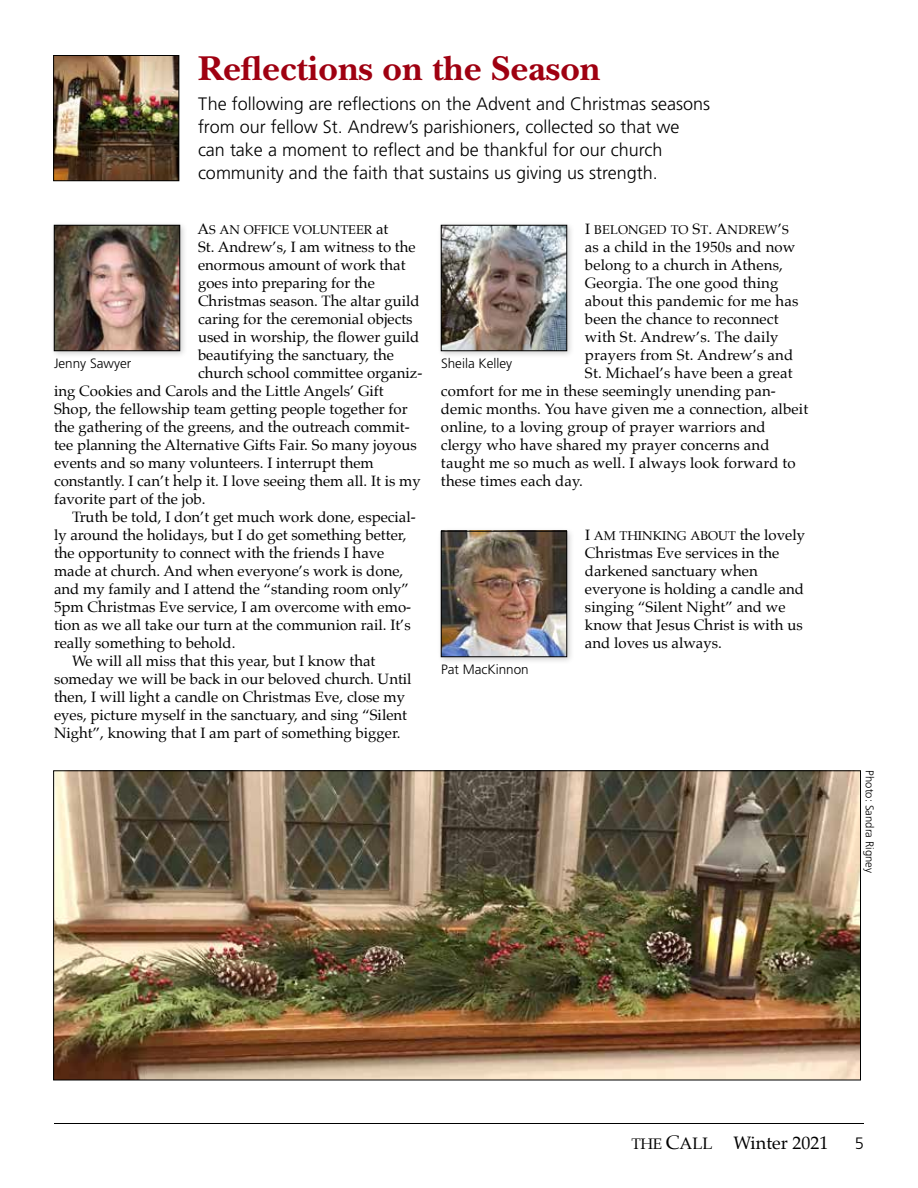
<style>
.page{position:relative;width:918px;height:1188px;background:#fff}
.page>*{position:absolute;margin:0;border:0;box-sizing:border-box;transform-origin:0 0}
.t1{font:700 36px "New Baskerville";color:#9f0011}
.t2{font:300 18px/23px "Frutiger";color:#000}
.t3{font:18px "Palatino";color:#000}
.t4{font:300 16.5px "Frutiger";color:#000}
.t5{font:15px/18px "Palatino";color:#000}
.t6{font:300 13.5px "Frutiger";color:#000}
.t7{font:12.75px "Palatino Roman SC850";color:#000}
.t8{font:300 11.25px "Frutiger";color:#000}
.s1{font-size:15px}
.s2{font-family:"Palatino";font-size:15px}
.s3{font-family:"Palatino Roman SC850";font-size:15.3px}
.s4{font-family:"Palatino Roman SC850";font-size:19.5px}
.s5{font-family:"Palatino Roman SC850";font-size:16.65px}
</style>
<div class="page">
<hr style="left:54px;top:1123px;width:810px;height:1px;background:#000">
<div style="left:50px;top:221px;width:138px;height:138px;background:#000;opacity:.2"></div>
<img style="left:56px;top:227px;width:122px;height:122px">
<div style="left:54px;top:225px;width:126px;height:126px;border:1px solid #000"></div>
<div style="left:437px;top:221px;width:138px;height:138px;background:#000;opacity:.2"></div>
<img style="left:443px;top:227px;width:122px;height:122px">
<div style="left:441px;top:225px;width:126px;height:126px;border:1px solid #000"></div>
<div style="left:437px;top:527px;width:138px;height:138px;background:#000;opacity:.2"></div>
<img style="left:443px;top:533px;width:122px;height:122px">
<div style="left:441px;top:531px;width:126px;height:126px;border:1px solid #000"></div>
<img style="left:55px;top:57px;width:122px;height:122px">
<div style="left:53px;top:55px;width:126px;height:126px;border:1px solid #000"></div>
<img style="left:55px;top:772px;width:804px;height:306px">
<h1 class="t1" style="left:198px;top:47px;width:404px">Reflections on the Season</h1>
<p class="t2" style="left:198px;top:93px;width:514px">The following are reflections on the Advent and Christmas seasons from our fellow St. Andrew’s parishioners, collected so that we can take a moment to reflect and be thankful for our church community and the faith that sustains us giving us strength.</p>
<p class="t7" style="left:585px;top:219px;width:205px"><span class="s1">I</span> BELONGED TO <span class="s1">S</span>T<span class="s1">. A</span>NDREW<span class="s1">’</span>S</p>
<p class="t5" style="left:585px;top:238px;width:212px">as a child in the 1950s and now</p>
<p class="t5" style="left:585px;top:256px;width:199px">belong to a church in Athens,</p>
<p class="t5" style="left:585px;top:274px;width:195px">Georgia. The one good thing</p>
<p class="t5" style="left:585px;top:292px;width:215px">about this pandemic for me has</p>
<p class="t5" style="left:585px;top:310px;width:195px">been the chance to reconnect</p>
<p class="t5" style="left:585px;top:328px;width:195px">with St. Andrew’s. The daily</p>
<p class="t5" style="left:585px;top:346px;width:210px">prayers from St. Andrew’s and</p>
<p class="t5" style="left:585px;top:364px;width:209px">St. Michael’s have been a great</p>
<p class="t5" style="left:441px;top:382px;width:336px">comfort for me in these seemingly unending pan-</p>
<p class="t5" style="left:441px;top:400px;width:369px">demic months. You have given me a connection, albeit</p>
<p class="t5" style="left:441px;top:418px;width:326px">online, to a loving group of prayer warriors and</p>
<p class="t5" style="left:441px;top:436px;width:330px">clergy who have shared my prayer concerns and</p>
<p class="t5" style="left:441px;top:454px;width:356px">taught me so much as well. I always look forward to</p>
<p class="t5" style="left:441px;top:472px;width:143px">these times each day.</p>
<p class="t7" style="left:585px;top:525px;width:222px"><span class="s1">I</span> AM THINKING ABOUT <span class="s2">the lovely</span></p>
<p class="t5" style="left:585px;top:544px;width:221px">Christmas Eve services in the darkened sanctuary when everyone is holding a candle and singing “Silent Night” and we know that Jesus Christ is with us and loves us always.</p>
<p class="t7" style="left:197px;top:219px;width:193px"><span class="s1">A</span>S AN OFFICE VOLUNTEER <span class="s2">at</span></p>
<p class="t5" style="left:198px;top:238px;width:219px">St. Andrew’s, I am witness to the</p>
<p class="t5" style="left:198px;top:256px;width:209px">enormous amount of work that</p>
<p class="t5" style="left:198px;top:274px;width:178px">goes into preparing for the</p>
<p class="t5" style="left:198px;top:292px;width:223px">Christmas season. The altar guild</p>
<p class="t5" style="left:198px;top:310px;width:216px">caring for the ceremonial objects</p>
<p class="t5" style="left:198px;top:328px;width:223px">used in worship, the flower guild</p>
<p class="t5" style="left:198px;top:346px;width:197px">beautifying the sanctuary, the</p>
<p class="t5" style="left:198px;top:364px;width:226px">church school committee organiz-</p>
<p class="t5" style="left:54px;top:382px;width:331px">ing Cookies and Carols and the Little Angels’ Gift</p>
<p class="t5" style="left:54px;top:400px;width:355px">Shop, the fellowship team getting people together for</p>
<p class="t5" style="left:54px;top:418px;width:357px">the gathering of the greens, and the outreach commit-</p>
<p class="t5" style="left:54px;top:436px;width:364px">tee planning the Alternative Gifts Fair. So many joyous</p>
<p class="t5" style="left:54px;top:454px;width:321px">events and so many volunteers. I interrupt them</p>
<p class="t5" style="left:54px;top:472px;width:368px">constantly. I can’t help it. I love seeing them all. It is my</p>
<p class="t5" style="left:54px;top:490px;width:153px">favorite part of the job.</p>
<p class="t5" style="left:72px;top:508px;width:345px">Truth be told, I don’t get much work done, especial-</p>
<p class="t5" style="left:54px;top:526px;width:354px">ly around the holidays, but I do get something better,</p>
<p class="t5" style="left:54px;top:544px;width:332px">the opportunity to connect with the friends I have</p>
<p class="t5" style="left:54px;top:562px;width:351px">made at church. And when everyone’s work is done,</p>
<p class="t5" style="left:54px;top:580px;width:357px">and my family and I attend the “standing room only”</p>
<p class="t5" style="left:54px;top:598px;width:359px">5pm Christmas Eve service, I am overcome with emo-</p>
<p class="t5" style="left:54px;top:616px;width:358px">tion as we all take our turn at the communion rail. It’s</p>
<p class="t5" style="left:54px;top:634px;width:183px">really something to behold.</p>
<p class="t5" style="left:72px;top:652px;width:305px">We will all miss that this year, but I know that</p>
<p class="t5" style="left:54px;top:670px;width:359px">someday we will be back in our beloved church. Until</p>
<p class="t5" style="left:54px;top:688px;width:353px">then, I will light a candle on Christmas Eve, close my</p>
<p class="t5" style="left:54px;top:706px;width:355px">eyes, picture myself in the sanctuary, and sing “Silent</p>
<p class="t5" style="left:54px;top:724px;width:348px">Night”, knowing that I am part of something bigger.</p>
<p class="t6" style="left:54px;top:356px;width:79px">Jenny Sawyer</p>
<p class="t6" style="left:441px;top:356px;width:73px">Sheila Kelley</p>
<p class="t6" style="left:441px;top:661px;width:89px">Pat MacKinnon</p>
<p class="t8" style="left:876px;top:770px;width:104px;rotate:90deg">Photo: Sandra Rigney</p>
<p class="t3" style="left:631px;top:1128px;width:198px"><span class="s3">THE</span> <span class="s4">C</span><span class="s5">ALL</span> Winter 2021</p>
<p class="t4" style="left:855px;top:1134px;width:11px">5</p>
</div>
